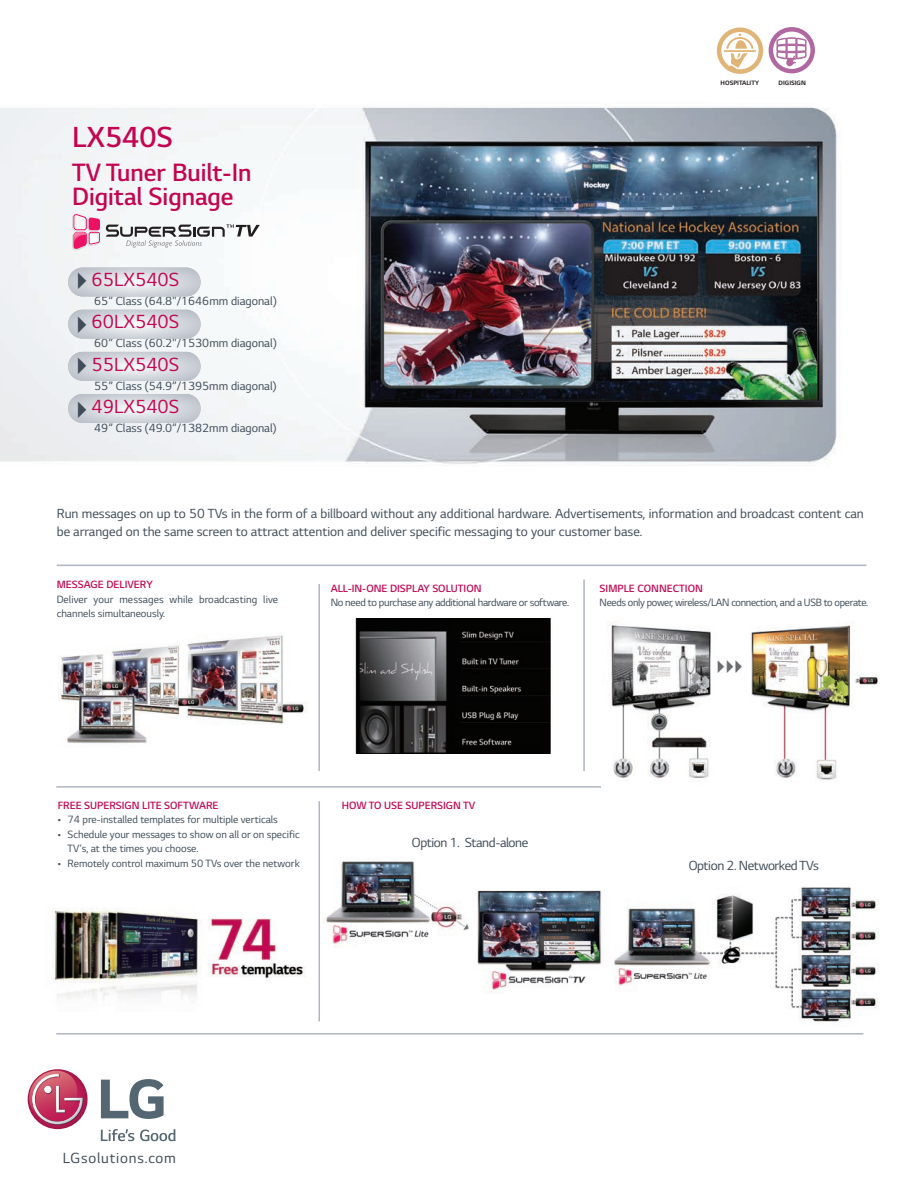
<style>
.page{position:relative;width:924px;height:1189px;background:#fff}
.page>*{position:absolute;margin:0;border:0;box-sizing:border-box;transform-origin:0 0}
.t1{font:300 33px "LG Smart";color:#c30552}
.t2{font:300 28.5px/24px "LG Smart";color:#c30552}
.t3{font:21.6px "LG Smart";color:#c30552}
.t4{font:16.8px "LG Smart";letter-spacing:.05em;color:#404d59}
.t5{font:15px/18px "LG Smart";color:#404d59}
.t6{font:15px "LG Smart";letter-spacing:-.025em;color:#404d59}
.t7{font:13.5px "LG Smart";color:#404d59}
.t8{font:12px/14.4px "LG Smart";color:#404d59}
.t9{font:12px "LG Smart";letter-spacing:-.025em;color:#404d59}
.t10{font:300 12px "LG Smart";color:#c30552}
.t11{font:700 7.2px "LG Smart";color:#231f20}
</style>
<div class="page">
<img style="left:59px;top:633px;width:248px;height:111px">
<img style="left:0;top:48px;width:837px;height:418px">
<svg style="left:72px;top:214px;width:28px;height:36px"></svg>
<svg style="left:106px;top:224px;width:154px;height:23px"></svg>
<div style="left:717px;top:20px;width:177px;height:67px;background:#fff"></div>
<svg style="left:723px;top:34px;width:33px;height:35px"></svg>
<div style="left:717px;top:28px;width:46px;height:46px;border:4px solid #dfb476;border-radius:50%"></div>
<div style="left:768px;top:27px;width:47px;height:46px;border:4px solid #b1679f;border-radius:50%"></div>
<svg style="left:776px;top:37px;width:30px;height:30px"></svg>
<hr style="left:56px;top:786px;width:807px;height:1px;background:#b0b6bf">
<img style="left:355px;top:618px;width:196px;height:135px">
<hr style="left:318px;top:584px;width:2px;height:186px;background:#b0b6bf">
<hr style="left:583px;top:579px;width:2px;height:191px;background:#b0b6bf">
<img style="left:608px;top:621px;width:270px;height:160px">
<img style="left:601px;top:786px;width:262px;height:1px">
<hr style="left:56px;top:1032px;width:807px;height:2px;background:#b0b6bf">
<img style="left:325px;top:860px;width:290px;height:132px">
<hr style="left:318px;top:801px;width:2px;height:220px;background:#b0b6bf">
<img style="left:615px;top:887px;width:264px;height:135px">
<img style="left:54px;top:908px;width:251px;height:90px">
<hr style="left:57px;top:564px;width:809px;height:2px;background:#b0b6bf">
<svg style="left:101px;top:1129px;width:33px;height:11px"></svg>
<svg style="left:140px;top:1129px;width:35px;height:11px"></svg>
<svg style="left:101px;top:1079px;width:63px;height:39px"></svg>
<svg style="left:28px;top:1068px;width:60px;height:60px"></svg>
<svg style="left:28px;top:1070px;width:56px;height:54px"></svg>
<svg style="left:68px;top:267px;width:133px;height:29px;background:#d3d8dd"></svg>
<svg style="left:68px;top:310px;width:133px;height:28px;background:#d3d8dd"></svg>
<svg style="left:68px;top:352px;width:133px;height:28px;background:#d3d8dd"></svg>
<svg style="left:68px;top:394px;width:133px;height:29px;background:#d3d7dd"></svg>
<svg style="left:78px;top:272px;width:8px;height:16px"></svg>
<svg style="left:78px;top:317px;width:8px;height:16px"></svg>
<svg style="left:78px;top:357px;width:8px;height:16px"></svg>
<svg style="left:78px;top:402px;width:8px;height:16px"></svg>
<h1 class="t1" style="left:72px;top:120px;width:102px">LX540S</h1>
<h2 class="t2" style="left:72px;top:160px;width:181px">TV Tuner Built-In<br>Digital Signage</h2>
<h3 class="t3" style="left:92px;top:268px;width:89px">65LX540S</h3>
<p class="t7" style="left:94px;top:294px;width:184px">65” Class (64.8"/1646mm diagonal)</p>
<h3 class="t3" style="left:92px;top:310px;width:89px">60LX540S</h3>
<p class="t7" style="left:94px;top:336px;width:184px">60” Class (60.2"/1530mm diagonal)</p>
<h3 class="t3" style="left:92px;top:352px;width:89px">55LX540S</h3>
<p class="t7" style="left:94px;top:378px;width:184px">55” Class (54.9”/1395mm diagonal)</p>
<h3 class="t3" style="left:92px;top:394px;width:89px">49LX540S</h3>
<p class="t7" style="left:94px;top:420px;width:184px">49” Class (49.0”/1382mm diagonal)</p>
<p class="t11" style="left:720px;top:78px;width:40px">HOSPITALITY</p>
<p class="t11" style="left:778px;top:78px;width:29px">DIGISIGN</p>
<p class="t5" style="left:57px;top:505px;width:808px">Run messages on up to 50 TVs in the form of a billboard without any additional hardware. Advertisements, information and broadcast content can be arranged on the same screen to attract attention and deliver specific messaging to your customer base.</p>
<p class="t10" style="left:57px;top:578px;width:97px">MESSAGE DELIVERY</p>
<p class="t8" style="left:57px;top:591px;width:223px">Deliver your messages while broadcasting live channels simultaneously.</p>
<p class="t10" style="left:331px;top:581px;width:152px">ALL-IN-ONE DISPLAY SOLUTION</p>
<p class="t9" style="left:331px;top:595px;width:240px">No need to purchase any additional hardware or software.</p>
<p class="t10" style="left:599px;top:581px;width:105px">SIMPLE CONNECTION</p>
<p class="t9" style="left:599px;top:595px;width:270px">Needs only power, wireless/LAN connection, and a USB to operate.</p>
<p class="t10" style="left:58px;top:798px;width:162px">FREE SUPERSIGN LITE SOFTWARE</p>
<p class="t8" style="left:58px;top:812px;width:222px">• 74 pre-installed templates for multiple verticals</p>
<p class="t8" style="left:68px;top:826px;width:234px;text-indent:-10px">• Schedule your messages to show on all or on specific<br>TV's, at the times you choose.</p>
<p class="t8" style="left:58px;top:855px;width:244px">• Remotely control maximum 50 TVs over the network</p>
<p class="t10" style="left:342px;top:798px;width:135px">HOW TO USE SUPERSIGN TV</p>
<p class="t6" style="left:412px;top:834px;width:118px">Option 1. Stand-alone</p>
<p class="t6" style="left:689px;top:857px;width:132px">Option 2. Networked TVs</p>
<h3 class="t4" style="left:63px;top:1148px;width:115px">LGsolutions.com</h3>
</div>
